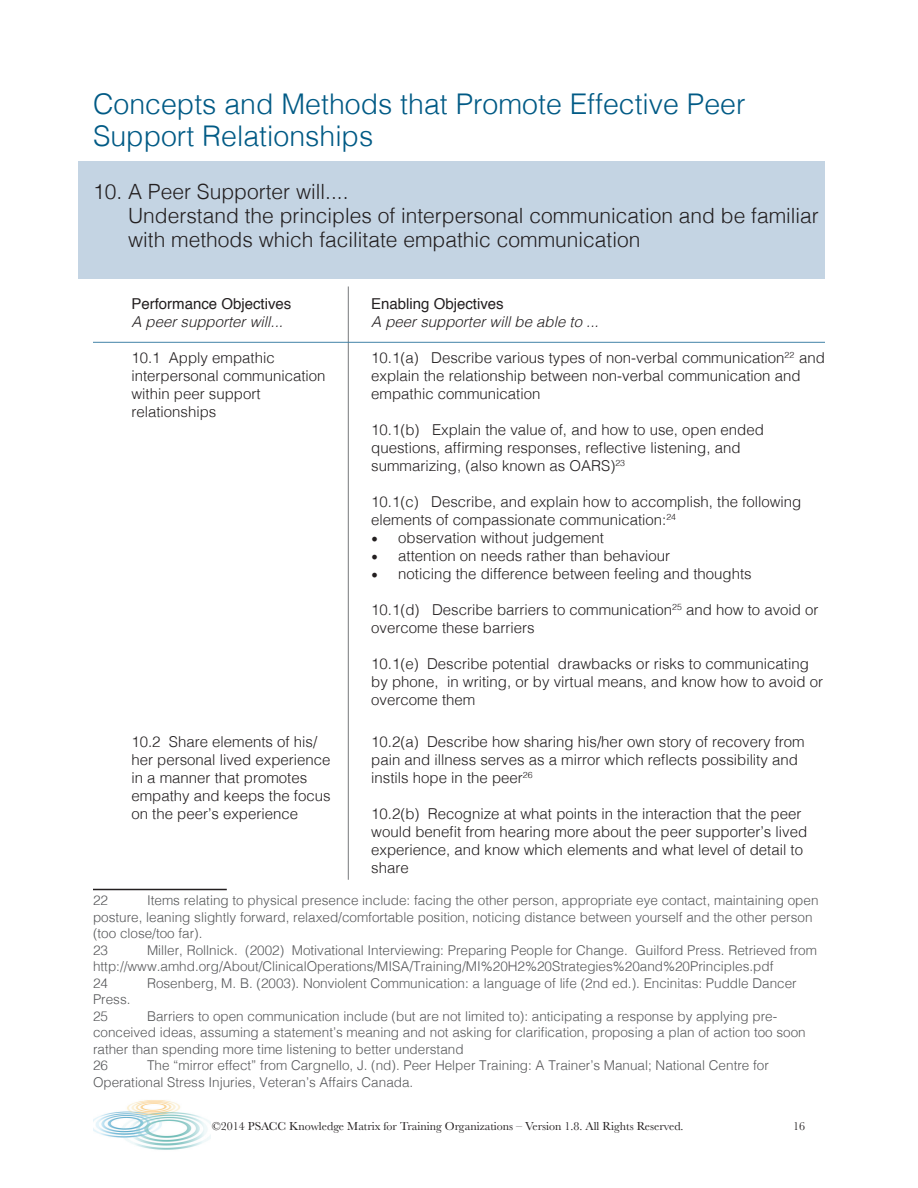
<style>
.page{position:relative;width:918px;height:1188px;background:#fff}
.page>*{position:absolute;margin:0;border:0;box-sizing:border-box;transform-origin:0 0}
.t1{font:300 28.5px/31.5px "Helvetica";color:#005a85}
.t2{font:300 21px "Helvetica";color:#231f20}
.t3{font:300 15px/18px "Helvetica";color:#231f20}
.t4{font:italic 300 15px "Helvetica";color:#231f20}
.t5{font:15px "Helvetica";color:#231f20}
.t6{font:300 13.5px/16.5px "Helvetica";color:#57585a}
.t7{font:12px "Baskerville";color:#231f20}
.s1{font-family:"Minion Pro";font-weight:400;font-size:18px}
</style>
<div class="page">
<img style="left:93px;top:1100px;width:118px;height:50px">
<div style="left:78px;top:161px;width:747px;height:118px;background:#c4d4e3"></div>
<hr style="left:93px;top:889px;width:134px;height:1px;background:#231f20">
<hr style="left:348px;top:286px;width:1px;height:594px;background:#76787b">
<hr style="left:93px;top:342px;width:732px;height:1px;background:#4282a7">
<p class="t1" style="left:93px;top:86px;width:654px">Concepts and Methods that Promote Effective Peer<br>Support Relationships</p>
<p class="t2" style="left:93px;top:174px;width:257px">10. A Peer Supporter will....</p>
<p class="t2" style="left:128px;top:198px;width:692px">Understand the principles of interpersonal communication and be familiar</p>
<p class="t2" style="left:128px;top:222px;width:514px">with methods which facilitate empathic communication</p>
<p class="t5" style="left:131px;top:292px;width:162px">Performance Objectives</p>
<p class="t4" style="left:131px;top:309px;width:153px">A peer supporter will...</p>
<p class="t5" style="left:371px;top:292px;width:134px">Enabling Objectives</p>
<p class="t4" style="left:371px;top:309px;width:229px">A peer supporter will be able to ...</p>
<p class="t3" style="left:131px;top:347px;width:196px">10.1 Apply empathic interpersonal communication within peer support relationships</p>
<p class="t3" style="left:371px;top:347px;width:455px">10.1(a) Describe various types of non-verbal communication<sup>22</sup> and explain the relationship between non-verbal communication and empathic communication</p>
<p class="t3" style="left:371px;top:419px;width:394px">10.1(b) Explain the value of, and how to use, open ended questions, affirming responses, reflective listening, and summarizing, (also known as OARS)<sup>23</sup></p>
<p class="t3" style="left:371px;top:491px;width:432px">10.1(c) Describe, and explain how to accomplish, the following elements of compassionate communication:<sup>24</sup></p>
<p class="t3" style="left:371px;top:527px;width:234px"><span class="s1">•</span> observation without judgement</p>
<p class="t3" style="left:371px;top:545px;width:300px"><span class="s1">•</span> attention on needs rather than behaviour</p>
<p class="t3" style="left:371px;top:563px;width:382px"><span class="s1">•</span> noticing the difference between feeling and thoughts</p>
<p class="t3" style="left:371px;top:599px;width:449px">10.1(d) Describe barriers to communication<sup>25</sup> and how to avoid or overcome these barriers</p>
<p class="t3" style="left:371px;top:653px;width:453px">10.1(e) Describe potential drawbacks or risks to communicating by phone, in writing, or by virtual means, and know how to avoid or overcome them</p>
<p class="t3" style="left:131px;top:731px;width:201px">10.2 Share elements of his/ her personal lived experience in a manner that promotes empathy and keeps the focus on the peer’s experience</p>
<p class="t3" style="left:371px;top:731px;width:435px">10.2(a) Describe how sharing his/her own story of recovery from pain and illness serves as a mirror which reflects possibility and instils hope in the peer<sup>26</sup></p>
<p class="t3" style="left:371px;top:803px;width:437px">10.2(b) Recognize at what points in the interaction that the peer would benefit from hearing more about the peer supporter’s lived experience, and know which elements and what level of detail to share</p>
<p class="t6" style="left:93px;top:891px;width:727px;text-indent:54px">Items relating to physical presence include: facing the other person, appropriate eye contact, maintaining open posture, leaning slightly forward, relaxed/comfortable position, noticing distance between yourself and the other person (too close/too far).</p>
<p class="t6" style="left:93px;top:941px;width:17px">23</p>
<p class="t6" style="left:93px;top:891px;width:17px">22</p>
<p class="t6" style="left:93px;top:941px;width:725px;text-indent:54px">Miller, Rollnick. (2002) Motivational Interviewing: Preparing People for Change. Guilford Press. Retrieved from http://www.amhd.org/About/ClinicalOperations/MISA/Training/MI%20H2%20Strategies%20and%20Principles.pdf</p>
<p class="t6" style="left:93px;top:974px;width:17px">24</p>
<p class="t6" style="left:147px;top:974px;width:651px">Rosenberg, M. B. (2003). Nonviolent Communication: a language of life (2nd ed.). Encinitas: Puddle Dancer</p>
<p class="t6" style="left:93px;top:990px;width:39px">Press.</p>
<p class="t6" style="left:93px;top:1007px;width:17px">25</p>
<p class="t6" style="left:93px;top:1007px;width:714px;text-indent:54px">Barriers to open communication include (but are not limited to): anticipating a response by applying pre&shy;conceived ideas, assuming a statement’s meaning and not asking for clarification, proposing a plan of action too soon rather than spending more time listening to better understand</p>
<p class="t6" style="left:93px;top:1056px;width:17px">26</p>
<p class="t6" style="left:93px;top:1056px;width:677px;text-indent:54px">The “mirror effect” from Cargnello, J. (nd). Peer Helper Training: A Trainer’s Manual; National Centre for<br>Operational Stress Injuries, Veteran’s Affairs Canada.</p>
<p class="t7" style="left:212px;top:1119px;width:473px">©2014 PSACC Knowledge Matrix for Training Organizations – Version 1.8. All Rights Reserved.</p>
<p class="t7" style="left:793px;top:1119px;width:13px">16</p>
</div>
